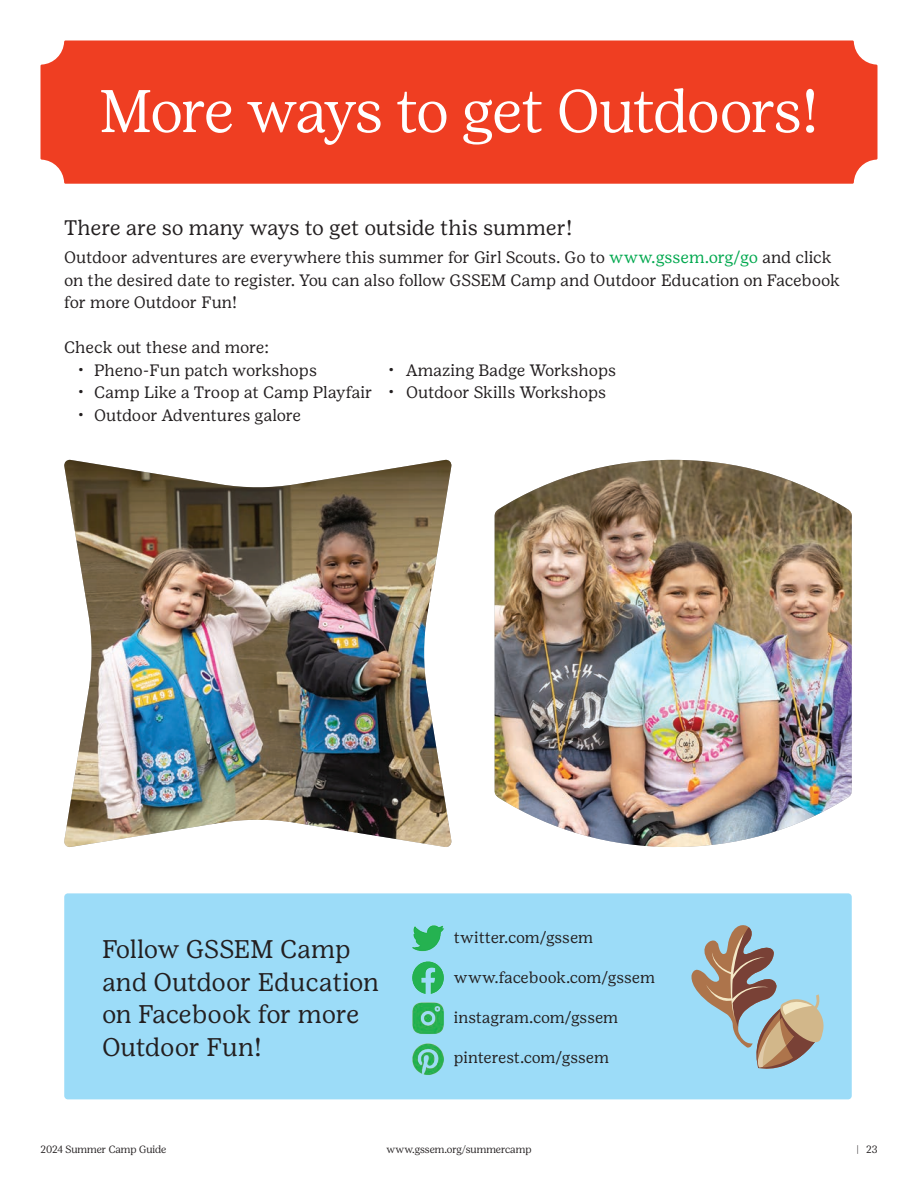
<style>
.page{position:relative;width:918px;height:1188px;background:#fff}
.page>*{position:absolute;margin:0;border:0;box-sizing:border-box;transform-origin:0 0}
.t1{font:300 60px "Girl Scout Display";letter-spacing:-.02em;color:#fff}
.t2{font:25.5px/32.8px "Girl Scout Text";letter-spacing:-.015em;color:#231f20}
.t3{font:21px "Girl Scout Text";letter-spacing:-.01em;color:#231f20}
.t4{font:16.5px/22.5px "Girl Scout Text";letter-spacing:-.01em;color:#231f20}
.t5{font:15.9px "Girl Scout Text";color:#231f20}
.t6{font:300 10.5px "Girl Scout Display";color:#231f20}
.s1{color:#00a84e}
</style>
<div class="page">
<div style="left:64px;top:893px;width:788px;height:206px;background:#9cdcf8;border-radius:4px"></div>
<div style="left:40px;top:40px;width:838px;height:144px;background:#ef3e22"></div>
<img style="left:412px;top:961px;width:32px;height:33px">
<img style="left:412px;top:1002px;width:32px;height:32px">
<img style="left:412px;top:1043px;width:32px;height:32px">
<img style="left:412px;top:925px;width:32px;height:27px">
<img style="left:64px;top:460px;width:388px;height:387px">
<img style="left:495px;top:460px;width:357px;height:387px">
<svg style="left:691px;top:925px;width:133px;height:144px"></svg>
<h1 class="t1" style="left:99px;top:77px;width:721px">More ways to get Outdoors!</h1>
<p class="t3" style="left:64px;top:215px;width:510px">There are so many ways to get outside this summer!</p>
<p class="t4" style="left:64px;top:246px;width:777px">Outdoor adventures are everywhere this summer for Girl Scouts. Go to <span class="s1">www.gssem.org/go</span> and click on the desired date to register. You can also follow GSSEM Camp and Outdoor Education on Facebook for more Outdoor Fun!</p>
<p class="t4" style="left:64px;top:336px;width:206px">Check out these and more:</p>
<p class="t4" style="left:78px;top:359px;width:241px">• Pheno-Fun patch workshops</p>
<p class="t4" style="left:388px;top:359px;width:229px">• Amazing Badge Workshops</p>
<p class="t4" style="left:78px;top:381px;width:530px">• Camp Like a Troop at Camp Playfair • Outdoor Skills Workshops</p>
<p class="t4" style="left:78px;top:404px;width:225px">• Outdoor Adventures galore</p>
<h2 class="t2" style="left:102px;top:933px;width:279px">Follow GSSEM Camp and Outdoor Education on Facebook for more<br>Outdoor Fun!</h2>
<p class="t5" style="left:454px;top:929px;width:141px">twitter.com/gssem</p>
<p class="t5" style="left:454px;top:969px;width:203px">www.facebook.com/gssem</p>
<p class="t5" style="left:454px;top:1008px;width:166px">instagram.com/gssem</p>
<p class="t5" style="left:454px;top:1048px;width:157px">pinterest.com/gssem</p>
<p class="t6" style="left:40px;top:1143px;width:127px">2024 Summer Camp Guide</p>
<p class="t6" style="left:387px;top:1143px;width:146px">www.gssem.org/summercamp</p>
<p class="t6" style="left:856px;top:1143px;width:23px">| 23</p>
</div>
